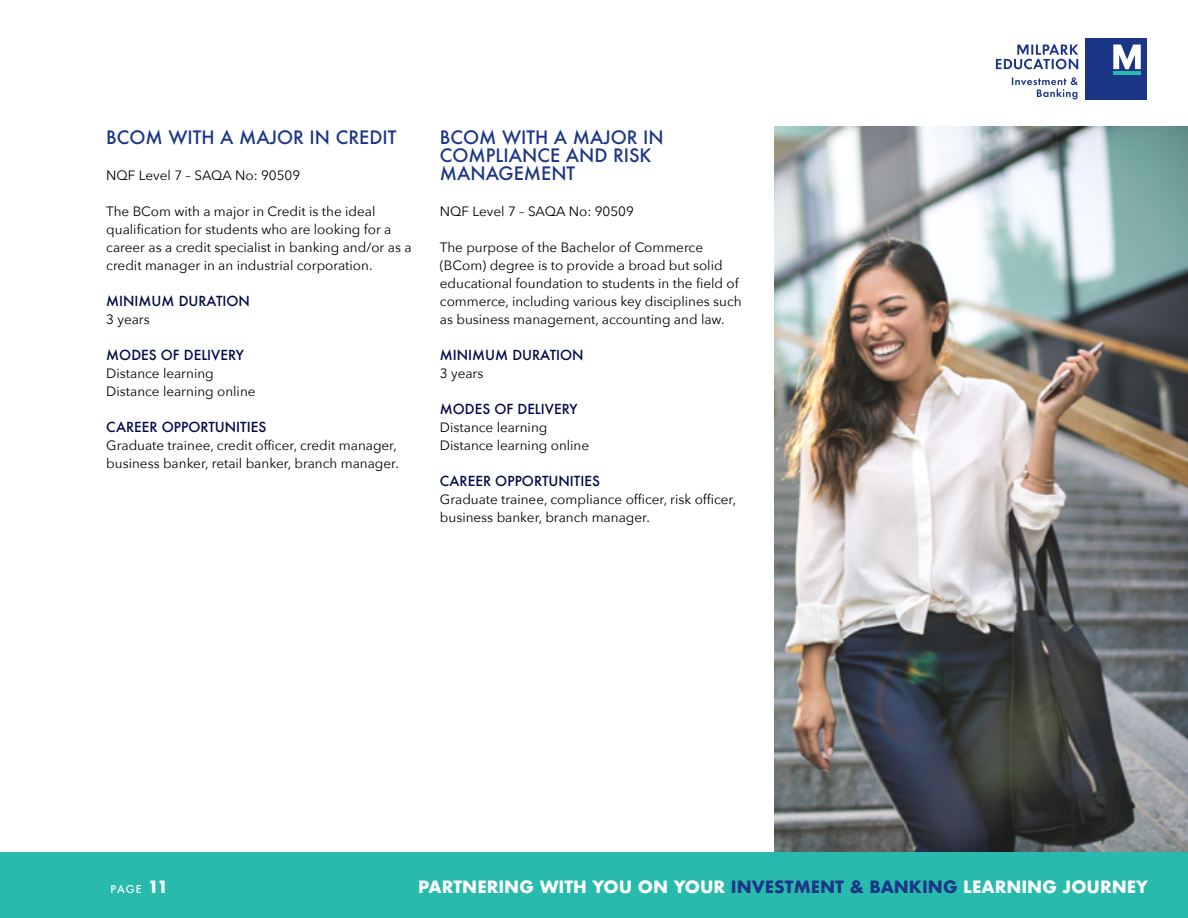
<style>
.page{position:relative;width:1188px;height:918px;background:#fff}
.page>*{position:absolute;margin:0;border:0;box-sizing:border-box;transform-origin:0 0}
.t1{font:500 18px/18px "Futura";color:#1c3687}
.t2{font:700 16.5px "Futura";color:#fff}
.t3{font:13.5px/18px "Avenir Next";color:#000}
.t4{font:500 13.5px "Futura";color:#00074a}
.t5{font:500 10.5px "Futura";color:#fff}
.s1{font-weight:700;font-size:16.5px}
.s2{color:#1c3687}
</style>
<div class="page">
<img style="left:774px;top:126px;width:414px;height:727px">
<div style="left:0;top:853px;width:1188px;height:65px;background:#28bbad"></div>
<div style="left:1086px;top:38px;width:61px;height:62px;background:#1c3687"></div>
<svg style="left:1113px;top:45px;width:28px;height:24px"></svg>
<hr style="left:1113px;top:72px;width:28px;height:3px;background:#28bbad">
<svg style="left:996px;top:44px;width:82px;height:25px"></svg>
<svg style="left:1012px;top:77px;width:66px;height:23px"></svg>
<h1 class="t1" style="left:106px;top:128px;width:292px">BCOM WITH A MAJOR IN CREDIT</h1>
<p class="t3" style="left:106px;top:166px;width:196px">NQF Level 7 – SAQA No: 90509</p>
<p class="t3" style="left:106px;top:202px;width:307px">The BCom with a major in Credit is the ideal qualification for students who are looking for a career as a credit specialist in banking and/or as a credit manager in an industrial corporation.</p>
<p class="t4" style="left:106px;top:292px;width:145px">MINIMUM DURATION</p>
<p class="t3" style="left:106px;top:310px;width:45px">3 years</p>
<p class="t4" style="left:106px;top:346px;width:139px">MODES OF DELIVERY</p>
<p class="t3" style="left:106px;top:364px;width:151px">Distance learning<br>Distance learning online</p>
<p class="t4" style="left:106px;top:418px;width:161px">CAREER OPPORTUNITIES</p>
<p class="t3" style="left:106px;top:436px;width:294px">Graduate trainee, credit officer, credit manager, business banker, retail banker, branch manager.</p>
<h1 class="t1" style="left:440px;top:128px;width:225px">BCOM WITH A MAJOR IN<br>COMPLIANCE AND RISK<br>MANAGEMENT</h1>
<p class="t3" style="left:440px;top:202px;width:196px">NQF Level 7 – SAQA No: 90509</p>
<p class="t3" style="left:440px;top:238px;width:303px">The purpose of the Bachelor of Commerce (BCom) degree is to provide a broad but solid educational foundation to students in the field of commerce, including various key disciplines such as business management, accounting and law.</p>
<p class="t4" style="left:440px;top:346px;width:145px">MINIMUM DURATION</p>
<p class="t3" style="left:440px;top:364px;width:45px">3 years</p>
<p class="t4" style="left:440px;top:400px;width:139px">MODES OF DELIVERY</p>
<p class="t3" style="left:440px;top:418px;width:151px">Distance learning<br>Distance learning online</p>
<p class="t4" style="left:440px;top:472px;width:161px">CAREER OPPORTUNITIES</p>
<p class="t3" style="left:440px;top:490px;width:298px">Graduate trainee, compliance officer, risk officer, business banker, branch manager.</p>
<p class="t5" style="left:111px;top:882px;width:59px">PAGE <span class="s1">11</span></p>
<p class="t2" style="left:418px;top:875px;width:732px">PARTNERING WITH YOU ON YOUR <span class="s2">INVESTMENT &amp; BANKING</span> LEARNING JOURNEY</p>
</div>
